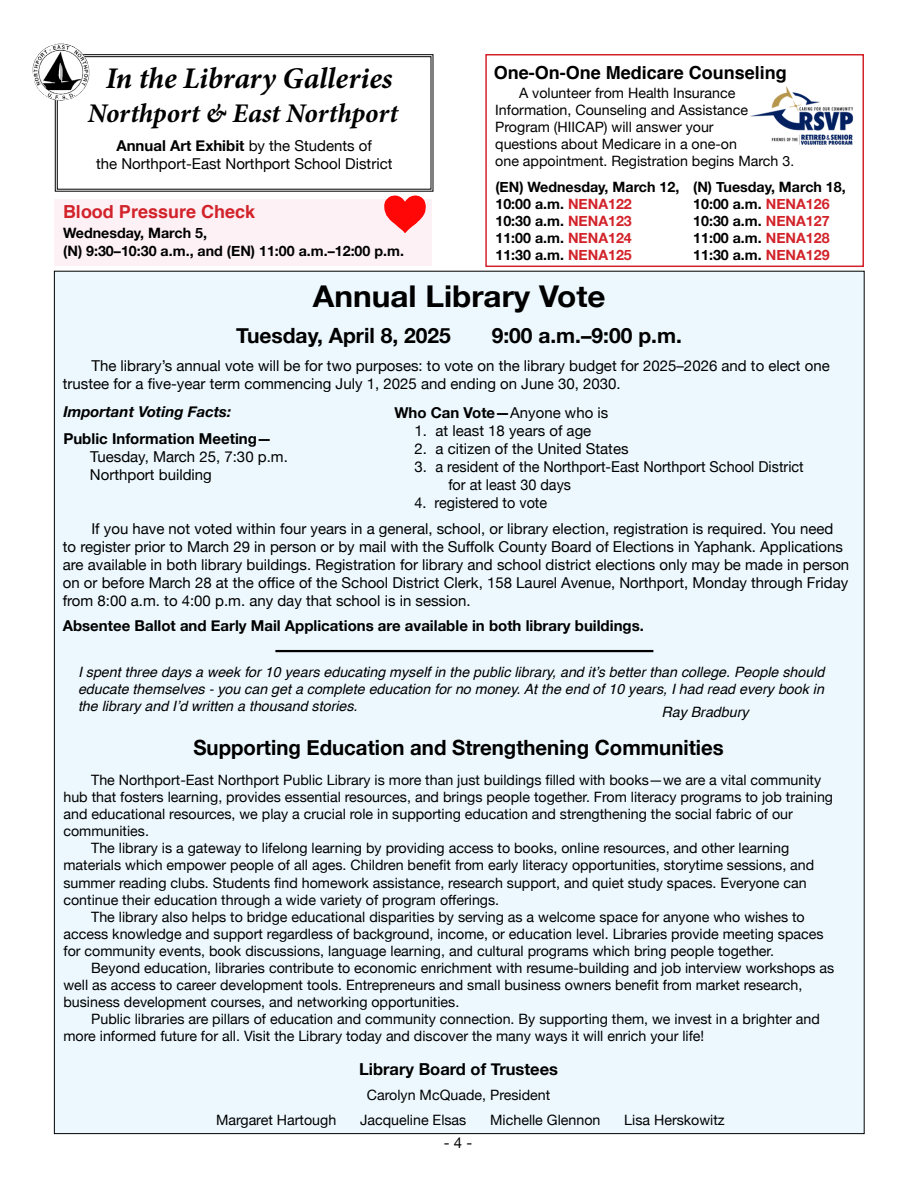
<style>
.page{position:relative;width:918px;height:1188px;background:#fff}
.page>*{position:absolute;margin:0;border:0;box-sizing:border-box;transform-origin:0 0}
.t1{font:italic 700 30px "Minion Pro";letter-spacing:-.005em;color:#000}
.t2{font:700 30px "Helvetica Neue";color:#000;scale:1.05 1}
.t3{font:italic 700 27px "Minion Pro";letter-spacing:-.005em;color:#000}
.t4{font:700 21px "Helvetica Neue";color:#000}
.t5{font:700 18px "Helvetica";color:#000}
.t6{font:700 18px "Helvetica";color:#d2232a}
.t7{font:700 16.5px "Helvetica Neue";color:#000}
.t8{font:15px/18px "Helvetica Neue";color:#000}
.t9{font:700 15px "Helvetica Neue";color:#000}
.t10{font:italic 700 15px "Helvetica Neue";color:#000}
.t11{font:15px "Helvetica Neue";color:#000;scale:.96 1}
.t12{font:14.25px/17.1px "Helvetica Neue";color:#000}
.t13{font:italic 14.25px/17.1px "Helvetica";color:#000;text-align:justify}
.t14{font:700 14.25px/17.1px "Helvetica Neue";color:#000}
.s1{font-weight:700}
.s2{font-size:13.5px}
.s3{color:#d2232a}
.s4{font-weight:400}
</style>
<div class="page">
<div style="left:54px;top:271px;width:810px;height:863px;background:#ecf8fe"></div>
<svg style="left:54px;top:54px;width:380px;height:138px"></svg>
<div style="left:57px;top:56px;width:374px;height:134px;border:1px solid #000"></div>
<img style="left:32px;top:43px;width:58px;height:58px">
<div style="left:54px;top:199px;width:378px;height:67px;background:#fdf1f6"></div>
<img style="left:384px;top:195px;width:42px;height:38px">
<hr style="left:275px;top:650px;width:378px;height:2px;background:#000">
<div style="left:485px;top:54px;width:379px;height:213px;border:2px solid #d2232a"></div>
<img style="left:750px;top:86px;width:104px;height:59px">
<h1 class="t1" style="left:106px;top:57px;width:288px">In the Library Galleries</h1>
<h2 class="t3" style="left:88px;top:94px;width:312px">Northport &amp; East Northport</h2>
<p class="t8" style="left:96px;top:137px;width:298px;text-align:center"><span class="s1">Annual Art Exhibit</span> by the Students of<br>the Northport-East Northport School District</p>
<p class="t6" style="left:63px;top:197px;width:194px">Blood Pressure Check</p>
<p class="t14" style="left:63px;top:225px;width:342px">Wednesday, March 5,<br>(N) 9:30–10:30 a.m., and (EN) 11:00 a.m.–12:00 p.m.</p>
<p class="t5" style="left:494px;top:58px;width:295px">One-On-One Medicare Counseling</p>
<p class="t12" style="left:495px;top:85px;width:300px;text-indent:24px">A volunteer from Health Insurance Information, Counseling and Assistance Program (HIICAP) will answer your<br>questions about Medicare in a one-on<br>one appointment. Registration begins March 3<span class="s2">.</span></p>
<p class="t14" style="left:495px;top:179px;width:185px">(EN) Wednesday, March 12,<br>10:00 a.m. <span class="s3">NENA122<br></span>10:30 a.m. <span class="s3">NENA123<br></span>11:00 a.m. <span class="s3">NENA124<br></span>11:30 a.m. <span class="s3">NENA125</span></p>
<p class="t14" style="left:693px;top:179px;width:154px">(N) Tuesday, March 18,<br>10:00 a.m. <span class="s3">NENA126<br></span>10:30 a.m. <span class="s3">NENA127<br></span>11:00 a.m. <span class="s3">NENA128<br></span>11:30 a.m. <span class="s3">NENA129</span></p>
<h1 class="t2" style="left:313px;top:272px;width:280px">Annual Library Vote</h1>
<h3 class="t4" style="left:236px;top:319px;width:216px">Tuesday, April 8, 2025</h3>
<h3 class="t4" style="left:492px;top:319px;width:192px">9:00 a.m.–9:00 p.m.</h3>
<p class="t8" style="left:63px;top:358px;width:769px;text-indent:29px">The library’s annual vote will be for two purposes: to vote on the library budget for 2025–2026 and to elect one trustee for a five-year term commencing July 1, 2025 and ending on June 30, 2030.</p>
<p class="t10" style="left:63px;top:400px;width:169px">Important Voting Facts:</p>
<p class="t9" style="left:63px;top:427px;width:210px">Public Information Meeting—</p>
<p class="t8" style="left:90px;top:449px;width:199px">Tuesday, March 25, 7:30 p.m.<br>Northport building</p>
<p class="t8" style="left:63px;top:520px;width:788px;text-indent:29px">If you have not voted within four years in a general, school, or library election, registration is required. You need to register prior to March 29 in person or by mail with the Suffolk County Board of Elections in Yaphank. Applications are available in both library buildings. Registration for library and school district elections only may be made in person on or before March 28 at the office of the School District Clerk, 158 Laurel Avenue, Northport, Monday through Friday from 8:00 a.m. to 4:00 p.m. any day that school is in session.</p>
<p class="t9" style="left:63px;top:614px;width:583px">Absentee Ballot and Early Mail Applications are available in both library buildings.</p>
<p class="t9" style="left:394px;top:401px;width:215px">Who Can Vote—<span class="s4">Anyone who is</span></p>
<p class="t8" style="left:415px;top:422px;width:178px">1. at least 18 years of age</p>
<p class="t8" style="left:415px;top:440px;width:215px">2. a citizen of the United States</p>
<p class="t8" style="left:448px;top:458px;width:357px;text-indent:-34px">3. a resident of the Northport-East Northport School District for at least 30 days</p>
<p class="t11" style="left:415px;top:492px;width:140px">4. registered to vote</p>
<p class="t13" style="left:78px;top:664px;width:748px">I spent three days a week for 10 years educating myself in the public library, and it’s better than college. People should educate themselves - you can get a complete education for no money. At the end of 10 years, I had read every book in the library and I’d written a thousand stories.</p>
<p class="t13" style="left:661px;top:704px;width:89px">Ray Bradbury</p>
<h3 class="t4" style="left:193px;top:731px;width:532px">Supporting Education and Strengthening Communities</h3>
<p class="t12" style="left:91px;top:772px;width:732px">The Northport-East Northport Public Library is more than just buildings filled with books—we are a vital community</p>
<p class="t12" style="left:63px;top:789px;width:771px">hub that fosters learning, provides essential resources, and brings people together. From literacy programs to job training</p>
<p class="t12" style="left:63px;top:806px;width:731px">and educational resources, we play a crucial role in supporting education and strengthening the social fabric of our</p>
<p class="t12" style="left:63px;top:823px;width:87px">communities.</p>
<p class="t12" style="left:91px;top:841px;width:700px">The library is a gateway to lifelong learning by providing access to books, online resources, and other learning</p>
<p class="t12" style="left:63px;top:858px;width:752px">materials which empower people of all ages. Children benefit from early literacy opportunities, storytime sessions, and</p>
<p class="t12" style="left:63px;top:875px;width:745px">summer reading clubs. Students find homework assistance, research support, and quiet study spaces. Everyone can</p>
<p class="t12" style="left:63px;top:892px;width:437px">continue their education through a wide variety of program offerings.</p>
<p class="t12" style="left:91px;top:909px;width:715px">The library also helps to bridge educational disparities by serving as a welcome space for anyone who wishes to</p>
<p class="t12" style="left:63px;top:926px;width:762px">access knowledge and support regardless of background, income, or education level. Libraries provide meeting spaces</p>
<p class="t12" style="left:63px;top:943px;width:712px">for community events, book discussions, language learning, and cultural programs which bring people together.</p>
<p class="t12" style="left:91px;top:960px;width:745px">Beyond education, libraries contribute to economic enrichment with resume-building and job interview workshops as</p>
<p class="t12" style="left:63px;top:977px;width:741px">well as access to career development tools. Entrepreneurs and small business owners benefit from market research,</p>
<p class="t12" style="left:63px;top:994px;width:397px">business development courses, and networking opportunities.</p>
<p class="t12" style="left:91px;top:1012px;width:730px">Public libraries are pillars of education and community connection. By supporting them, we invest in a brighter and</p>
<p class="t12" style="left:63px;top:1029px;width:642px">more informed future for all. Visit the Library today and discover the many ways it will enrich your life!</p>
<p class="t7" style="left:359px;top:1056px;width:200px">Library Board of Trustees</p>
<p class="t12" style="left:367px;top:1087px;width:185px">Carolyn McQuade, President</p>
<p class="t12" style="left:216px;top:1112px;width:122px">Margaret Hartough</p>
<p class="t12" style="left:360px;top:1112px;width:108px">Jacqueline Elsas</p>
<p class="t12" style="left:490px;top:1112px;width:112px">Michelle Glennon</p>
<p class="t12" style="left:624px;top:1112px;width:102px">Lisa Herskowitz</p>
<p class="t8" style="left:444px;top:1135px;width:30px">- 4 -</p>
</div>
